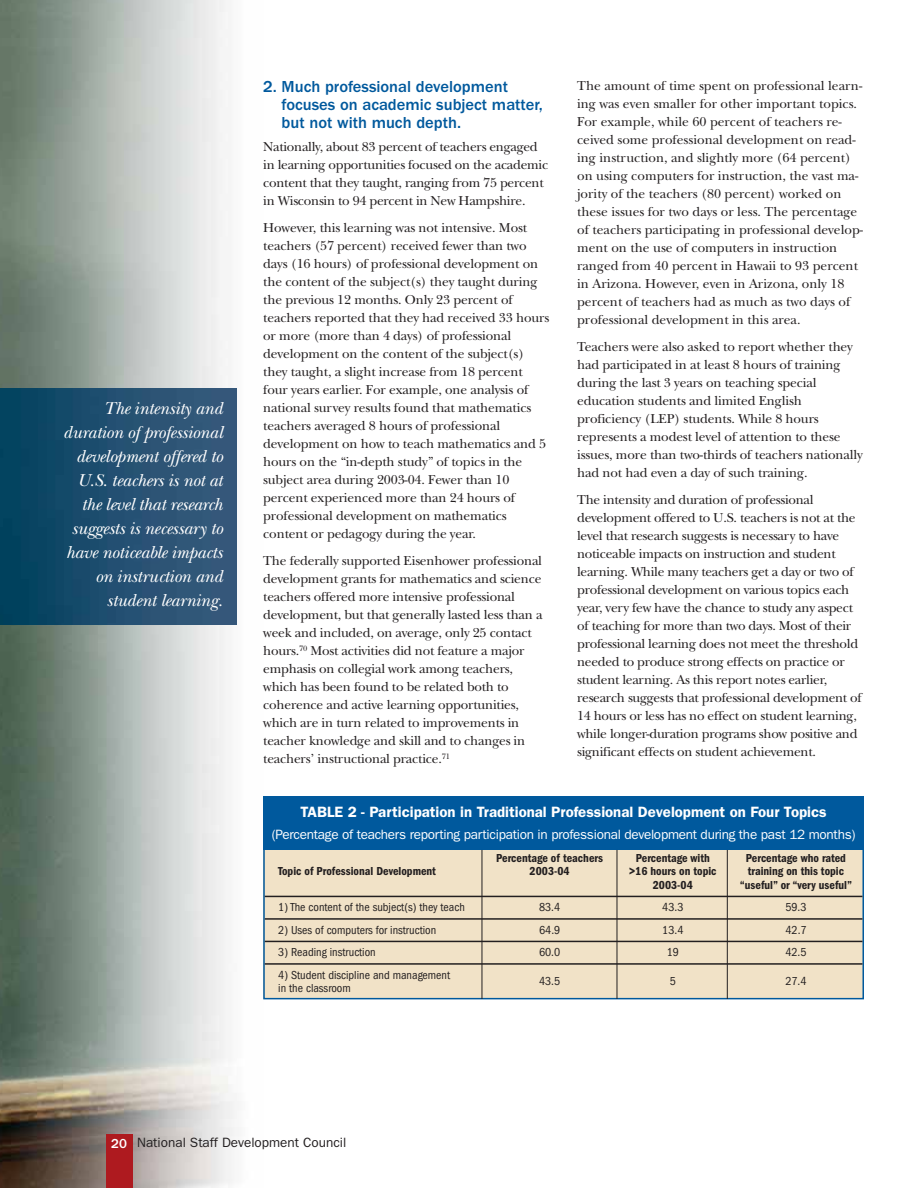
<style>
.page{position:relative;width:918px;height:1188px;background:#fff}
.page>*{position:absolute;margin:0;border:0;box-sizing:border-box;transform-origin:0 0}
.t1{font:italic 18px/24px "New Baskerville";letter-spacing:-.015em;color:#fff;text-align:right}
.t2{font:500 16.5px/18px "Franklin Gothic LT";color:#00599d}
.t3{font:600 15px "Franklin Gothic LT";color:#fff}
.t4{font:13.5px/18px "New Baskerville";letter-spacing:-.01em;color:#231f20}
.t5{font:13.5px "Franklin Gothic LT";letter-spacing:-.02em;color:#fff}
.t6{font:13.5px "Franklin Gothic LT";color:#231f20}
.t7{font:condensed 12px/13.5px "Franklin Gothic LT";color:#231f20}
.t8{font:600 condensed 12px "Franklin Gothic LT";color:#231f20}
.s1{font-weight:500;color:#fff}
</style>
<div class="page">
<img style="left:0;top:0;width:237px;height:1188px">
<div style="left:106px;top:1134px;width:27px;height:54px;background:#ae1a1f"></div>
<div style="left:263px;top:796px;width:601px;height:54px;background:#00599d"></div>
<div style="left:263px;top:850px;width:601px;height:148px;background:#f1e2c7"></div>
<div style="left:263px;top:796px;width:601px;height:203px;border:2px solid #00599d"></div>
<hr style="left:265px;top:896px;width:597px;height:1px;background:#231f20">
<hr style="left:265px;top:918px;width:597px;height:2px;background:#231f20">
<hr style="left:265px;top:941px;width:597px;height:1px;background:#231f20">
<hr style="left:265px;top:963px;width:597px;height:2px;background:#231f20">
<hr style="left:482px;top:850px;width:1px;height:149px;background:#231f20">
<hr style="left:617px;top:850px;width:1px;height:149px;background:#231f20">
<hr style="left:727px;top:850px;width:1px;height:149px;background:#231f20">
<img style="left:0;top:389px;width:236px;height:236px">
<h1 class="t1" style="left:63px;top:399px;width:161px">The intensity and duration of professional development offered to<br>U.S. teachers is not at the level that research suggests is necessary to have noticeable impacts on instruction and student learning.</h1>
<p class="t2" style="left:282px;top:79px;width:263px;text-indent:-18px">2. Much professional development focuses on academic subject matter, but not with much depth.</p>
<p class="t4" style="left:263px;top:139px;width:287px">Nationally, about 83 percent of teachers engaged in learning opportunities focused on the academic content that they taught, ranging from 75 percent in Wisconsin to 94 percent in New Hampshire.</p>
<p class="t4" style="left:263px;top:220px;width:288px">However, this learning was not intensive. Most teachers (57 percent) received fewer than two days (16 hours) of professional development on the content of the subject(s) they taught during the previous 12 months. Only 23 percent of teachers reported that they had received 33 hours or more (more than 4 days) of professional development on the content of the subject(s) they taught, a slight increase from 18 percent four years earlier. For example, one analysis of national survey results found that mathematics teachers averaged 8 hours of professional development on how to teach mathematics and 5 hours on the “in-depth study” of topics in the subject area during 2003-04. Fewer than 10 percent experienced more than 24 hours of professional development on mathematics content or pedagogy during the year.</p>
<p class="t4" style="left:263px;top:553px;width:281px">The federally supported Eisenhower professional development grants for mathematics and science teachers offered more intensive professional development, but that generally lasted less than a week and included, on average, only 25 contact hours.<sup>70</sup> Most activities did not feature a major emphasis on collegial work among teachers, which has been found to be related both to coherence and active learning opportunities, which are in turn related to improvements in teacher knowledge and skill and to changes in teachers’ instructional practice.<sup>71</sup></p>
<p class="t4" style="left:577px;top:78px;width:287px">The amount of time spent on professional learn&shy;ing was even smaller for other important topics.<br>For example, while 60 percent of teachers re&shy;ceived some professional development on read&shy;ing instruction, and slightly more (64 percent) on using computers for instruction, the vast ma&shy;jority of the teachers (80 percent) worked on these issues for two days or less. The percentage of teachers participating in professional develop&shy;ment on the use of computers in instruction ranged from 40 percent in Hawaii to 93 percent in Arizona. However, even in Arizona, only 18 percent of teachers had as much as two days of professional development in this area.</p>
<p class="t4" style="left:577px;top:339px;width:287px">Teachers were also asked to report whether they had participated in at least 8 hours of training during the last 3 years on teaching special education students and limited English proficiency (LEP) students. While 8 hours represents a modest level of attention to these issues, more than two-thirds of teachers nationally had not had even a day of such training.</p>
<p class="t4" style="left:577px;top:492px;width:286px">The intensity and duration of professional development offered to U.S. teachers is not at the level that research suggests is necessary to have noticeable impacts on instruction and student learning. While many teachers get a day or two of professional development on various topics each year, very few have the chance to study any aspect of teaching for more than two days. Most of their professional learning does not meet the threshold needed to produce strong effects on practice or student learning. As this report notes earlier, research suggests that professional development of 14 hours or less has no effect on student learning, while longer-duration programs show positive and significant effects on student achievement.</p>
<p class="t3" style="left:301px;top:807px;width:528px">TABLE 2 - Participation in Traditional Professional Development on Four Topics</p>
<p class="t5" style="left:272px;top:830px;width:585px">(Percentage of teachers reporting participation in professional development during the past 12 months)</p>
<p class="t8" style="left:496px;top:854px;width:108px">Percentage of teachers</p>
<p class="t8" style="left:636px;top:854px;width:75px">Percentage with</p>
<p class="t8" style="left:746px;top:854px;width:102px">Percentage who rated</p>
<p class="t8" style="left:278px;top:867px;width:159px">Topic of Professional Development</p>
<p class="t8" style="left:530px;top:867px;width:42px">2003-04</p>
<p class="t8" style="left:629px;top:867px;width:89px">&gt;16 hours on topic</p>
<p class="t8" style="left:748px;top:867px;width:98px">training on this topic</p>
<p class="t8" style="left:653px;top:881px;width:42px">2003-04</p>
<p class="t8" style="left:740px;top:881px;width:114px">“useful” or “very useful”</p>
<p class="t7" style="left:278px;top:902px;width:188px">1) The content of the subject(s) they teach</p>
<p class="t7" style="left:539px;top:902px;width:23px">83.4</p>
<p class="t7" style="left:662px;top:902px;width:23px">43.3</p>
<p class="t7" style="left:785px;top:902px;width:23px">59.3</p>
<p class="t7" style="left:278px;top:924px;width:160px">2) Uses of computers for instruction</p>
<p class="t7" style="left:539px;top:924px;width:23px">64.9</p>
<p class="t7" style="left:662px;top:924px;width:23px">13.4</p>
<p class="t7" style="left:785px;top:924px;width:23px">42.7</p>
<p class="t7" style="left:278px;top:947px;width:99px">3) Reading instruction</p>
<p class="t7" style="left:539px;top:947px;width:23px">60.0</p>
<p class="t7" style="left:667px;top:947px;width:14px">19</p>
<p class="t7" style="left:785px;top:947px;width:23px">42.5</p>
<p class="t7" style="left:278px;top:969px;width:173px">4) Student discipline and management in the classroom</p>
<p class="t7" style="left:539px;top:975px;width:23px">43.5</p>
<p class="t7" style="left:670px;top:975px;width:8px">5</p>
<p class="t7" style="left:785px;top:975px;width:23px">27.4</p>
<p class="t6" style="left:111px;top:1138px;width:237px"><span class="s1">20</span> National Staff Development Council</p>
</div>
